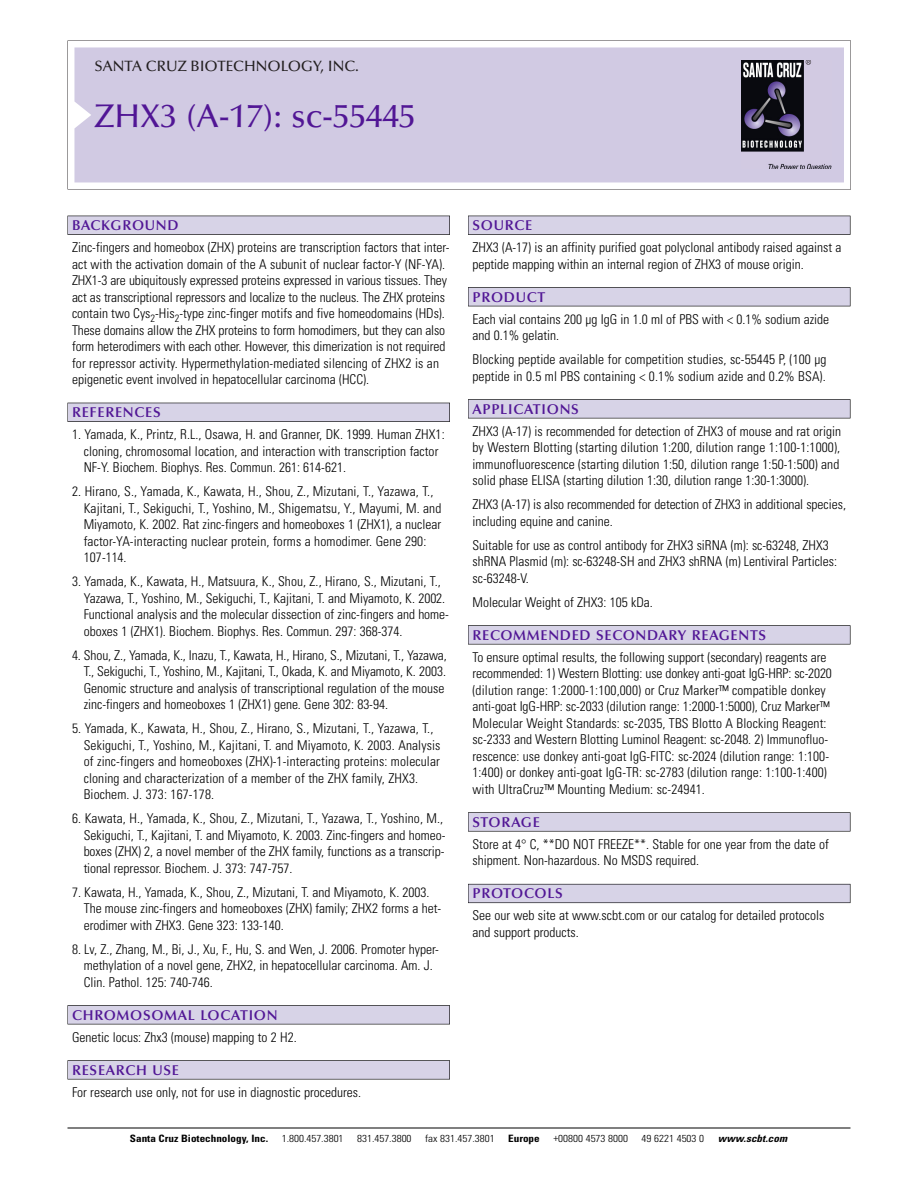
<style>
.page{position:relative;width:918px;height:1188px;background:#fff}
.page>*{position:absolute;margin:0;border:0;box-sizing:border-box;transform-origin:0 0}
.t1{font:500 33px "Optima";color:#511695}
.t2{font:500 15px "Optima";color:#231f20}
.t3{font:600 14.25px "Optima";letter-spacing:.05em;color:#511695}
.t4{font:300 condensed 13.5px/16.5px "Univers";color:#000}
.t5{font:300 condensed 10.2px "Univers";color:#000;scale:1.1 1}
.t6{font:700 condensed 10.2px "Univers";color:#000;scale:1.1 1}
.t7{font:italic 700 condensed 10.2px "Univers";letter-spacing:.005em;color:#000;scale:1.1 1}
</style>
<div class="page">
<svg style="left:68px;top:40px;width:783px;height:149px"></svg>
<div style="left:74px;top:47px;width:770px;height:135px;background:#d1cae3"></div>
<img style="left:741px;top:60px;width:90px;height:108px">
<div style="left:68px;top:216px;width:382px;height:19px;background:#525155"></div>
<div style="left:68px;top:216px;width:381px;height:18px;background:#d7d3e7"></div>
<div style="left:68px;top:403px;width:382px;height:19px;background:#515055"></div>
<div style="left:68px;top:403px;width:381px;height:18px;background:#d7d3e7"></div>
<div style="left:68px;top:1005px;width:382px;height:19px;background:#545357"></div>
<div style="left:68px;top:1006px;width:381px;height:18px;background:#d7d3e7"></div>
<div style="left:68px;top:1060px;width:382px;height:19px;background:#575759"></div>
<div style="left:68px;top:1061px;width:381px;height:18px;background:#d7d3e7"></div>
<div style="left:468px;top:216px;width:382px;height:19px;background:#525155"></div>
<div style="left:468px;top:216px;width:382px;height:18px;background:#d7d3e7"></div>
<div style="left:468px;top:287px;width:382px;height:19px;background:#525155"></div>
<div style="left:468px;top:288px;width:382px;height:18px;background:#d7d3e7"></div>
<div style="left:468px;top:399px;width:382px;height:19px;background:#545357"></div>
<div style="left:468px;top:400px;width:382px;height:18px;background:#d7d3e7"></div>
<div style="left:468px;top:625px;width:382px;height:19px;background:#575759"></div>
<div style="left:468px;top:626px;width:382px;height:18px;background:#d7d3e7"></div>
<svg style="left:468px;top:812px;width:382px;height:20px"></svg>
<div style="left:468px;top:813px;width:382px;height:18px;background:#d7d3e7"></div>
<div style="left:468px;top:884px;width:382px;height:19px;background:#66646e"></div>
<div style="left:468px;top:884px;width:382px;height:18px;background:#d7d3e7"></div>
<hr style="left:68px;top:1128px;width:782px;height:1px;background:#000">
<p class="t2" style="left:94px;top:61px;width:266px">SANTA CRUZ BIOTECHNOLOGY, INC.</p>
<h1 class="t1" style="left:94px;top:103px;width:323px">ZHX3 (A-17): sc-55445</h1>
<p class="t3" style="left:72px;top:219px;width:108px">BACKGROUND</p>
<p class="t4" style="left:72px;top:240px;width:379px">Zinc-fingers and homeobox (ZHX) proteins are transcription factors that inter&shy;act with the activation domain of the A subunit of nuclear factor-Y (NF-YA).<br>ZHX1-3 are ubiquitously expressed proteins expressed in various tissues. They act as transcriptional repressors and localize to the nucleus. The ZHX proteins contain two Cys<sub>2</sub>-His<sub>2</sub>-type zinc-finger motifs and five homeodomains (HDs).<br>These domains allow the ZHX proteins to form homodimers, but they can also form heterodimers with each other. However, this dimerization is not required for repressor activity. Hypermethylation-mediated silencing of ZHX2 is an epigenetic event involved in hepatocellular carcinoma (HCC).</p>
<p class="t3" style="left:72px;top:407px;width:90px">REFERENCES</p>
<p class="t4" style="left:84px;top:427px;width:362px;text-indent:-12px">1. Yamada, K., Printz, R.L., Osawa, H. and Granner, DK. 1999. Human ZHX1: cloning, chromosomal location, and interaction with transcription factor<br>NF-Y. Biochem. Biophys. Res. Commun. 261: 614-621.</p>
<p class="t4" style="left:84px;top:484px;width:359px;text-indent:-12px">2. Hirano, S., Yamada, K., Kawata, H., Shou, Z., Mizutani, T., Yazawa, T., Kajitani, T., Sekiguchi, T., Yoshino, M., Shigematsu, Y., Mayumi, M. and Miyamoto, K. 2002. Rat zinc-fingers and homeoboxes 1 (ZHX1), a nuclear factor-YA-interacting nuclear protein, forms a homodimer. Gene 290:<br>107-114.</p>
<p class="t4" style="left:84px;top:574px;width:367px;text-indent:-12px">3. Yamada, K., Kawata, H., Matsuura, K., Shou, Z., Hirano, S., Mizutani, T., Yazawa, T., Yoshino, M., Sekiguchi, T., Kajitani, T. and Miyamoto, K. 2002.<br>Functional analysis and the molecular dissection of zinc-fingers and home&shy;oboxes 1 (ZHX1). Biochem. Biophys. Res. Commun. 297: 368-374.</p>
<p class="t4" style="left:84px;top:648px;width:365px;text-indent:-12px">4. Shou, Z., Yamada, K., Inazu, T., Kawata, H., Hirano, S., Mizutani, T., Yazawa, T., Sekiguchi, T., Yoshino, M., Kajitani, T., Okada, K. and Miyamoto, K. 2003.<br>Genomic structure and analysis of transcriptional regulation of the mouse zinc-fingers and homeoboxes 1 (ZHX1) gene. Gene 302: 83-94.</p>
<p class="t4" style="left:84px;top:721px;width:358px;text-indent:-12px">5. Yamada, K., Kawata, H., Shou, Z., Hirano, S., Mizutani, T., Yazawa, T., Sekiguchi, T., Yoshino, M., Kajitani, T. and Miyamoto, K. 2003. Analysis of zinc-fingers and homeoboxes (ZHX)-1-interacting proteins: molecular cloning and characterization of a member of the ZHX family, ZHX3.<br>Biochem. J. 373: 167-178.</p>
<p class="t4" style="left:84px;top:811px;width:363px;text-indent:-12px">6. Kawata, H., Yamada, K., Shou, Z., Mizutani, T., Yazawa, T., Yoshino, M., Sekiguchi, T., Kajitani, T. and Miyamoto, K. 2003. Zinc-fingers and homeo&shy;boxes (ZHX) 2, a novel member of the ZHX family, functions as a transcrip&shy;tional repressor. Biochem. J. 373: 747-757.</p>
<p class="t4" style="left:84px;top:885px;width:359px;text-indent:-12px">7. Kawata, H., Yamada, K., Shou, Z., Mizutani, T. and Miyamoto, K. 2003.<br>The mouse zinc-fingers and homeoboxes (ZHX) family; ZHX2 forms a het&shy;erodimer with ZHX3. Gene 323: 133-140.</p>
<p class="t4" style="left:84px;top:942px;width:357px;text-indent:-12px">8. Lv, Z., Zhang, M., Bi, J., Xu, F., Hu, S. and Wen, J. 2006. Promoter hyper&shy;methylation of a novel gene, ZHX2, in hepatocellular carcinoma. Am. J.<br>Clin. Pathol. 125: 740-746.</p>
<p class="t3" style="left:72px;top:1009px;width:207px">CHROMOSOMAL LOCATION</p>
<p class="t4" style="left:72px;top:1030px;width:226px">Genetic locus: Zhx3 (mouse) mapping to 2 H2.</p>
<p class="t3" style="left:72px;top:1064px;width:109px">RESEARCH USE</p>
<p class="t4" style="left:72px;top:1085px;width:290px">For research use only, not for use in diagnostic procedures.</p>
<p class="t3" style="left:473px;top:219px;width:61px">SOURCE</p>
<p class="t4" style="left:473px;top:240px;width:370px">ZHX3 (A-17) is an affinity purified goat polyclonal antibody raised against a peptide mapping within an internal region of ZHX3 of mouse origin.</p>
<p class="t3" style="left:473px;top:291px;width:74px">PRODUCT</p>
<p class="t4" style="left:473px;top:312px;width:358px">Each vial contains 200 µg IgG in 1.0 ml of PBS with &lt; 0.1% sodium azide and 0.1% gelatin.</p>
<p class="t4" style="left:473px;top:352px;width:356px">Blocking peptide available for competition studies, sc-55445 P, (100 µg peptide in 0.5 ml PBS containing &lt; 0.1% sodium azide and 0.2% BSA).</p>
<p class="t3" style="left:473px;top:403px;width:108px">APPLICATIONS</p>
<p class="t4" style="left:473px;top:424px;width:370px">ZHX3 (A-17) is recommended for detection of ZHX3 of mouse and rat origin by Western Blotting (starting dilution 1:200, dilution range 1:100-1:1000), immunofluorescence (starting dilution 1:50, dilution range 1:50-1:500) and solid phase ELISA (starting dilution 1:30, dilution range 1:30-1:3000).</p>
<p class="t4" style="left:473px;top:497px;width:375px">ZHX3 (A-17) is also recommended for detection of ZHX3 in additional species, including equine and canine.</p>
<p class="t4" style="left:473px;top:538px;width:366px">Suitable for use as control antibody for ZHX3 siRNA (m): sc-63248, ZHX3 shRNA Plasmid (m): sc-63248-SH and ZHX3 shRNA (m) Lentiviral Particles: sc-63248-V.</p>
<p class="t4" style="left:473px;top:595px;width:182px">Molecular Weight of ZHX3: 105 kDa.</p>
<p class="t3" style="left:473px;top:629px;width:295px">RECOMMENDED SECONDARY REAGENTS</p>
<p class="t4" style="left:473px;top:650px;width:361px">To ensure optimal results, the following support (secondary) reagents are recommended: 1) Western Blotting: use donkey anti-goat IgG-HRP: sc-2020 (dilution range: 1:2000-1:100,000) or Cruz Marker™ compatible donkey anti-goat IgG-HRP: sc-2033 (dilution range: 1:2000-1:5000), Cruz Marker™ Molecular Weight Standards: sc-2035, TBS Blotto A Blocking Reagent: sc-2333 and Western Blotting Luminol Reagent: sc-2048. 2) Immunofluo&shy;rescence: use donkey anti-goat IgG-FITC: sc-2024 (dilution range: 1:100- 1:400) or donkey anti-goat IgG-TR: sc-2783 (dilution range: 1:100-1:400) with UltraCruz™ Mounting Medium: sc-24941.</p>
<p class="t3" style="left:473px;top:816px;width:69px">STORAGE</p>
<p class="t4" style="left:473px;top:837px;width:358px">Store at 4° C, **DO NOT FREEZE**. Stable for one year from the date of shipment. Non-hazardous. No MSDS required.</p>
<p class="t3" style="left:473px;top:888px;width:92px">PROTOCOLS</p>
<p class="t4" style="left:473px;top:908px;width:353px">See our web site at www.scbt.com or our catalog for detailed protocols and support products.</p>
<p class="t6" style="left:130px;top:1135px;width:127px">Santa Cruz Biotechnology, Inc.</p>
<p class="t5" style="left:282px;top:1135px;width:58px">1.800.457.3801</p>
<p class="t5" style="left:357px;top:1135px;width:51px">831.457.3800</p>
<p class="t5" style="left:425px;top:1135px;width:65px">fax 831.457.3801</p>
<p class="t6" style="left:508px;top:1135px;width:30px">Europe</p>
<p class="t5" style="left:553px;top:1135px;width:69px">+00800 4573 8000</p>
<p class="t5" style="left:642px;top:1135px;width:58px">49 6221 4503 0</p>
<p class="t7" style="left:718px;top:1135px;width:64px">www.scbt.com</p>
</div>
